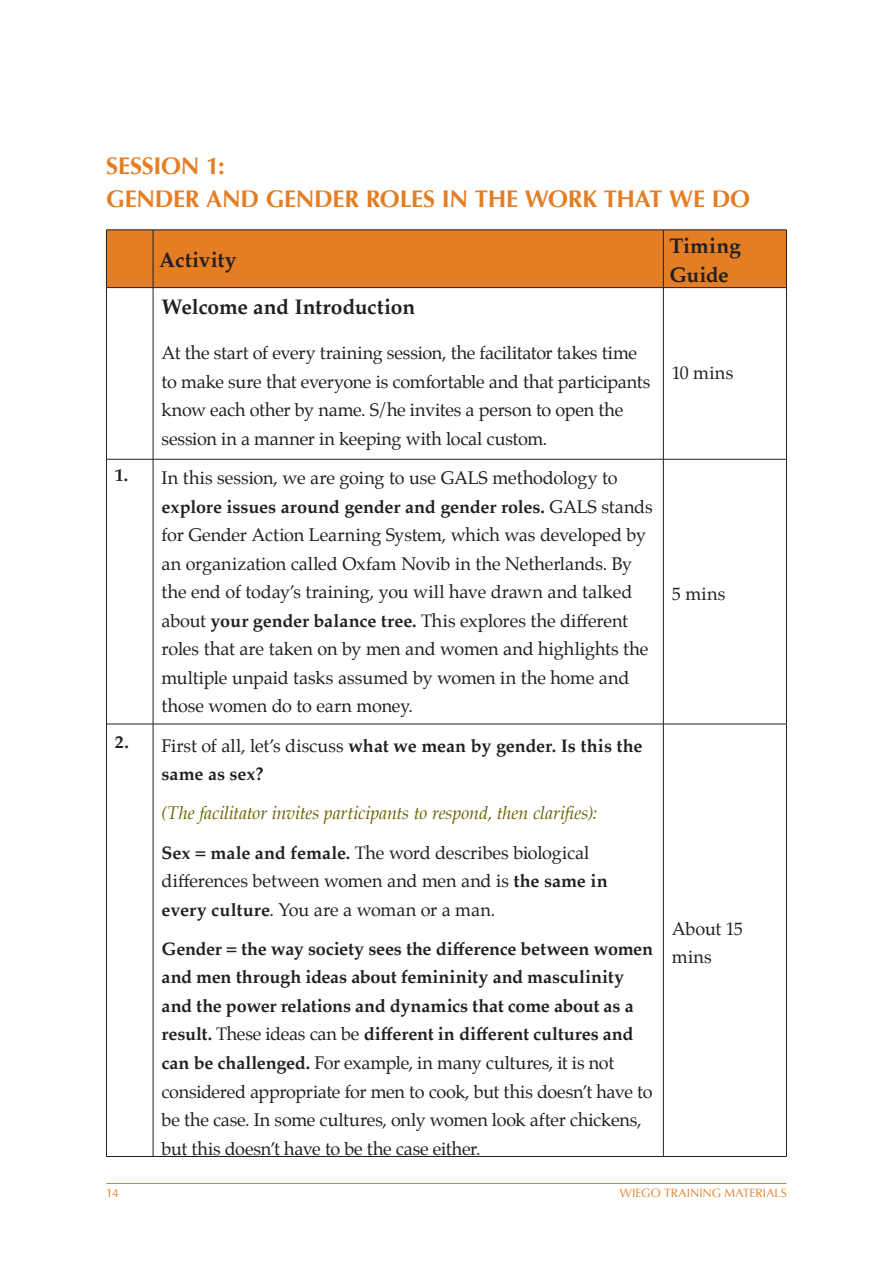
<style>
.page{position:relative;width:893px;height:1263px;background:#fff}
.page>*{position:absolute;margin:0;border:0;box-sizing:border-box;transform-origin:0 0}
.t1{font:700 24px/33px "Optima";letter-spacing:-.01em;color:#e37e25}
.t2{font:700 21px/28.5px "Palatino";letter-spacing:-.005em;color:#231f20}
.t3{font:18px/28.5px "Palatino";letter-spacing:-.01em;color:#231f20}
.t4{font:700 18px/28.5px "Palatino";letter-spacing:-.01em;color:#231f20}
.t5{font:italic 18px/39.3px "Palatino";letter-spacing:-.01em;color:#676200}
.t6{font:12px "Optima";letter-spacing:.005em;color:#e37e25}
.s1{font-weight:700}
.s2{font-weight:400}
.s3{font-weight:700;font-style:normal;color:#231f20}
.s4{font-style:normal;color:#231f20}
</style>
<div class="page">
<div style="left:107px;top:231px;width:679px;height:56px;background:#e37e25"></div>
<hr style="left:106px;top:288px;width:1px;height:171px;background:#231f20">
<hr style="left:153px;top:288px;width:1px;height:171px;background:#231f20">
<hr style="left:663px;top:288px;width:1px;height:171px;background:#231f20">
<hr style="left:786px;top:288px;width:1px;height:171px;background:#231f20">
<hr style="left:106px;top:459px;width:47px;height:1px;background:#231f20">
<hr style="left:106px;top:459px;width:1px;height:265px;background:#231f20">
<hr style="left:153px;top:459px;width:510px;height:1px;background:#231f20">
<hr style="left:153px;top:459px;width:1px;height:265px;background:#231f20">
<hr style="left:663px;top:459px;width:124px;height:1px;background:#231f20">
<hr style="left:663px;top:459px;width:1px;height:265px;background:#231f20">
<hr style="left:786px;top:459px;width:1px;height:265px;background:#231f20">
<hr style="left:106px;top:724px;width:47px;height:1px;background:#231f20">
<hr style="left:106px;top:724px;width:1px;height:432px;background:#231f20">
<hr style="left:153px;top:724px;width:510px;height:1px;background:#231f20">
<hr style="left:153px;top:724px;width:1px;height:432px;background:#231f20">
<hr style="left:663px;top:724px;width:124px;height:1px;background:#231f20">
<hr style="left:663px;top:724px;width:1px;height:432px;background:#231f20">
<hr style="left:786px;top:724px;width:1px;height:432px;background:#231f20">
<hr style="left:106px;top:1156px;width:47px;height:1px;background:#231f20">
<hr style="left:153px;top:1156px;width:510px;height:1px;background:#231f20">
<hr style="left:663px;top:1156px;width:124px;height:1px;background:#231f20">
<hr style="left:106px;top:230px;width:47px;height:1px;background:#231f20">
<hr style="left:106px;top:230px;width:1px;height:57px;background:#231f20">
<hr style="left:153px;top:230px;width:510px;height:1px;background:#231f20">
<hr style="left:153px;top:230px;width:1px;height:57px;background:#231f20">
<hr style="left:663px;top:230px;width:124px;height:1px;background:#231f20">
<hr style="left:663px;top:230px;width:1px;height:57px;background:#231f20">
<hr style="left:786px;top:230px;width:1px;height:57px;background:#231f20">
<hr style="left:106px;top:287px;width:47px;height:1px;background:#231f20">
<hr style="left:153px;top:287px;width:510px;height:1px;background:#231f20">
<hr style="left:663px;top:287px;width:124px;height:1px;background:#231f20">
<hr style="left:106px;top:1183px;width:681px;height:1px;background:#e37e25">
<h1 class="t1" style="left:106px;top:151px;width:645px">SESSION 1:<br>GENDER AND GENDER ROLES IN THE WORK THAT WE DO</h1>
<p class="t4" style="left:115px;top:462px;width:15px">1.</p>
<p class="t4" style="left:115px;top:729px;width:16px">2.</p>
<p class="t2" style="left:159px;top:248px;width:79px">Activity</p>
<p class="t2" style="left:162px;top:294px;width:255px">Welcome and Introduction</p>
<p class="t3" style="left:162px;top:341px;width:490px">At the start of every training session, the facilitator takes time to make sure that everyone is comfortable and that participants know each other by name. S/he invites a person to open the session in a manner in keeping with local custom.</p>
<p class="t3" style="left:162px;top:465px;width:493px">In this session, we are going to use GALS methodology to <span class="s1">explore issues around gender and gender roles.</span> GALS stands for Gender Action Learning System, which was developed by an organization called Oxfam Novib in the Netherlands. By the end of today’s training, you will have drawn and talked about <span class="s1">your gender balance tree.</span> This explores the different roles that are taken on by men and women and highlights the multiple unpaid tasks assumed by women in the home and those women do to earn money.</p>
<p class="t4" style="left:162px;top:733px;width:482px"><span class="s2">First of all, let’s discuss</span> what we mean by gender. Is this the same as sex?</p>
<p class="t5" style="left:162px;top:793px;width:437px">(The facilitator invites participants to respond, then clarifies):<br><span class="s3">Sex = male and female.</span> <span class="s4">The word describes biological</span></p>
<p class="t3" style="left:162px;top:867px;width:448px">differences between women and men and is <span class="s1">the same in every culture</span>. You are a woman or a man.</p>
<p class="t4" style="left:162px;top:934px;width:493px">Gender = the way society sees the difference between women and men through ideas about femininity and masculinity and the power relations and dynamics that come about as a result. <span class="s2">These ideas can be</span> different in different cultures and can be challenged. <span class="s2">For example, in many cultures, it is not considered appropriate for men to cook, but this doesn’t have to be the case. In some cultures, only women look after chickens, but this doesn’t have to be the case either.</span></p>
<p class="t2" style="left:669px;top:233px;width:73px">Timing<br>Guide</p>
<p class="t3" style="left:672px;top:360px;width:63px">10 mins</p>
<p class="t3" style="left:672px;top:582px;width:55px">5 mins</p>
<p class="t3" style="left:672px;top:916px;width:73px">About 15 mins</p>
<p class="t6" style="left:106px;top:1188px;width:14px">14</p>
<p class="t6" style="left:620px;top:1186px;width:168px">WIEGO TRAINING MATERIALS</p>
</div>
